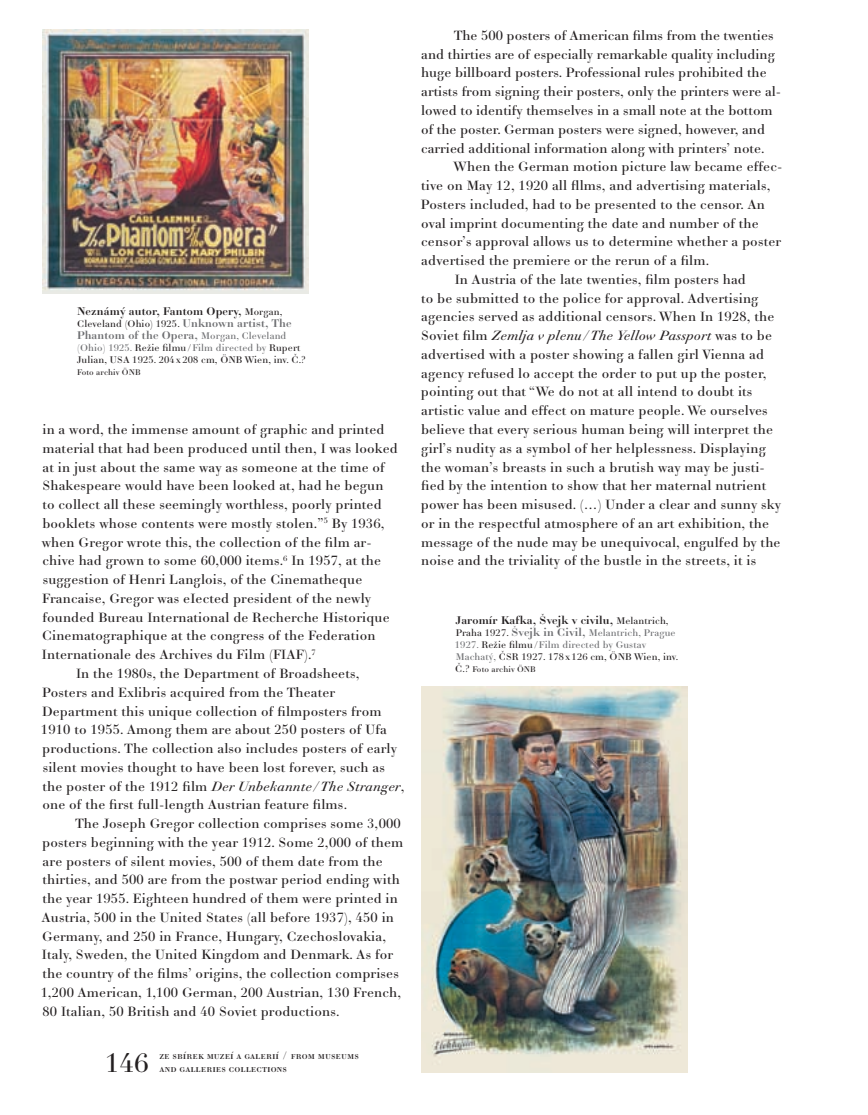
<style>
.page{position:relative;width:868px;height:1115px;background:#fff}
.page>*{position:absolute;margin:0;border:0;box-sizing:border-box;transform-origin:0 0}
.t1{font:27px "Didot Elder CE";color:#231f20}
.t2{font:13.5px/18.8px "Didot Elder CE";letter-spacing:.01em;color:#231f20}
.t3{font:italic 13.5px "Didot Elder CE";letter-spacing:.01em;color:#231f20}
.t4{font:700 11.25px "Didot Elder";letter-spacing:.01em;color:#231f20}
.t5{font:700 11.25px "Didot Elder";letter-spacing:.01em;color:#6c6d70}
.t6{font:10.5px "Didot Elder CE Book SC";color:#231f20}
.t7{font:9.75px/12px "Didot Elder CE";letter-spacing:.01em;color:#231f20}
.t8{font:8.25px "Didot Elder CE";letter-spacing:.01em;color:#231f20}
.s1{font-family:"Didot Elder CE";font-weight:400;font-size:9.75px}
.s2{font-family:"Didot Elder";font-weight:700;font-size:11.25px;color:#6c6d70}
.s3{color:#6c6d70}
.s4{font-style:normal}
.s5{font-size:9.75px}
</style>
<div class="page">
<img style="left:43px;top:30px;width:265px;height:263px">
<img style="left:421px;top:686px;width:266px;height:385px">
<p class="t4" style="left:77px;top:304px;width:207px">Neznámý autor, Fantom Opery, <span class="s1">Morgan,</span></p>
<p class="t7" style="left:77px;top:317px;width:216px">Cleveland (Ohio) 1925. <span class="s2">Unknown artist, The</span></p>
<p class="t5" style="left:77px;top:328px;width:211px">Phantom of the Opera, <span class="s1">Morgan, Cleveland</span></p>
<p class="t7" style="left:77px;top:341px;width:230px"><span class="s3">(Ohio) 1925.</span> Režie filmu/<span class="s3">Film directed by</span> Rupert<br>Julian, USA 1925. 204 x 208 cm, ÖNB Wien, inv. Č.?</p>
<p class="t8" style="left:77px;top:367px;width:65px">Foto archiv ÖNB</p>
<p class="t2" style="left:42px;top:420px;width:343px">in a word, the immense amount of graphic and printed</p>
<p class="t2" style="left:42px;top:439px;width:357px">material that had been produced until then, I was looked</p>
<p class="t2" style="left:43px;top:458px;width:344px">at in just about the same way as someone at the time of</p>
<p class="t2" style="left:42px;top:476px;width:342px">Shakespeare would have been looked at, had he begun</p>
<p class="t2" style="left:42px;top:495px;width:341px">to collect all these seemingly worthless, poorly printed</p>
<p class="t2" style="left:42px;top:514px;width:344px">booklets whose contents were mostly stolen.”<sup>5</sup> By 1936,</p>
<p class="t2" style="left:42px;top:533px;width:331px">when Gregor wrote this, the collection of the film ar-</p>
<p class="t2" style="left:42px;top:551px;width:340px">chive had grown to some 60,000 items.<sup>6</sup> In 1957, at the</p>
<p class="t2" style="left:43px;top:570px;width:321px">suggestion of Henri Langlois, of the Cinematheque</p>
<p class="t2" style="left:42px;top:589px;width:330px">Francaise, Gregor was eIected president of the newly</p>
<p class="t2" style="left:42px;top:608px;width:348px">founded Bureau International de Recherche Historique</p>
<p class="t2" style="left:42px;top:626px;width:335px">Cinematographique at the congress of the Federation</p>
<p class="t2" style="left:42px;top:645px;width:275px">Internationale des Archives du Film (FIAF).<sup>7</sup></p>
<p class="t2" style="left:76px;top:664px;width:285px">In the 1980s, the Department of Broadsheets,</p>
<p class="t2" style="left:42px;top:683px;width:295px">Posters and Exlibris acquired from the Theater</p>
<p class="t2" style="left:42px;top:701px;width:341px">Department this unique collection of filmposters from</p>
<p class="t2" style="left:41px;top:720px;width:347px">1910 to 1955. Among them are about 250 posters of Ufa</p>
<p class="t2" style="left:42px;top:739px;width:356px">productions. The collection also includes posters of early</p>
<p class="t2" style="left:43px;top:758px;width:344px">silent movies thought to have been lost forever, such as</p>
<p class="t3" style="left:42px;top:778px;width:364px"><span class="s4">the poster of the 1912 film</span> Der Unbekannte /The Stranger<span class="s4">,</span></p>
<p class="t2" style="left:42px;top:795px;width:306px">one of the first full-length Austrian feature films.</p>
<p class="t2" style="left:75px;top:814px;width:327px">The Joseph Gregor collection comprises some 3,000</p>
<p class="t2" style="left:42px;top:833px;width:362px">posters beginning with the year 1912. Some 2,000 of them</p>
<p class="t2" style="left:43px;top:851px;width:341px">are posters of silent movies, 500 of them date from the</p>
<p class="t2" style="left:42px;top:870px;width:359px">thirties, and 500 are from the postwar period ending with</p>
<p class="t2" style="left:42px;top:889px;width:357px">the year 1955. Eighteen hundred of them were printed in</p>
<p class="t2" style="left:42px;top:908px;width:354px">Austria, 500 in the United States (all before 1937), 450 in</p>
<p class="t2" style="left:42px;top:926px;width:345px">Germany, and 250 in France, Hungary, Czechoslovakia,</p>
<p class="t2" style="left:42px;top:945px;width:353px">Italy, Sweden, the United Kingdom and Denmark. As for</p>
<p class="t2" style="left:42px;top:964px;width:358px">the country of the films’ origins, the collection comprises</p>
<p class="t2" style="left:41px;top:983px;width:362px">1,200 American, 1,100 German, 200 Austrian, 130 French,</p>
<p class="t2" style="left:42px;top:1001px;width:298px">80 Italian, 50 British and 40 Soviet productions.</p>
<h1 class="t1" style="left:105px;top:1046px;width:45px">146</h1>
<p class="t6" style="left:159px;top:1048px;width:201px">ze sbírek muzeí a galerií / from museums</p>
<p class="t6" style="left:159px;top:1062px;width:129px">and galleries collections</p>
<p class="t2" style="left:421px;top:26px;width:361px;text-indent:33px">The 500 posters of American films from the twenties and thirties are of especially remarkable quality including huge billboard posters. Professional rules prohibited the artists from signing their posters, only the printers were al&shy;lowed to identify themselves in a small note at the bottom of the poster. German posters were signed, however, and carried additional information along with printers’ note.</p>
<p class="t2" style="left:453px;top:158px;width:330px">When the German motion picture law became effec-</p>
<p class="t2" style="left:421px;top:176px;width:351px">tive on May 12, 1920 all fllms, and advertising materials,</p>
<p class="t2" style="left:420px;top:195px;width:345px">Posters included, had to be presented to the censor. An</p>
<p class="t2" style="left:421px;top:214px;width:339px">oval imprint documenting the date and number of the</p>
<p class="t2" style="left:421px;top:233px;width:361px">censor’s approval allows us to determine whether a poster</p>
<p class="t2" style="left:421px;top:251px;width:289px">advertised the premiere or the rerun of a film.</p>
<p class="t2" style="left:454px;top:270px;width:293px">In Austria of the late twenties, film posters had</p>
<p class="t2" style="left:421px;top:289px;width:339px">to be submitted to the police for approval. Advertising</p>
<p class="t2" style="left:421px;top:308px;width:354px">agencies served as additional censors. When In 1928, the</p>
<p class="t3" style="left:421px;top:328px;width:352px"><span class="s4">Soviet film</span> Zemlja v plenu /The Yellow Passport <span class="s4">was to be</span></p>
<p class="t2" style="left:421px;top:345px;width:344px">advertised with a poster showing a fallen girl Vienna ad</p>
<p class="t2" style="left:421px;top:364px;width:347px">agency refused lo accept the order to put up the poster,</p>
<p class="t2" style="left:421px;top:383px;width:333px">pointing out that “We do not at all intend to doubt its</p>
<p class="t2" style="left:421px;top:401px;width:348px">artistic value and effect on mature people. We ourselves</p>
<p class="t2" style="left:421px;top:420px;width:353px">believe that every serious human being will interpret the</p>
<p class="t2" style="left:421px;top:439px;width:346px">girl’s nudity as a symbol of her helplessness. Displaying</p>
<p class="t2" style="left:421px;top:458px;width:345px">the woman’s breasts in such a brutish way may be justi-</p>
<p class="t2" style="left:421px;top:476px;width:346px">fied by the intention to show that her maternal nutrient</p>
<p class="t2" style="left:421px;top:495px;width:361px">power has been misused. (…) Under a clear and sunny sky</p>
<p class="t2" style="left:421px;top:514px;width:349px">or in the respectful atmosphere of an art exhibition, the</p>
<p class="t2" style="left:421px;top:533px;width:361px">message of the nude may be unequivocal, engulfed by the</p>
<p class="t2" style="left:421px;top:551px;width:337px">noise and the triviality of the bustle in the streets, it is</p>
<p class="t4" style="left:456px;top:613px;width:214px">Jaromír Kafka, Švejk v civilu, <span class="s1">Melantrich,</span></p>
<p class="t7" style="left:455px;top:627px;width:225px">Praha 1927. <span class="s2">Švejk in Civil,</span> <span class="s3">Melantrich, Prague<br>1927.</span> Režie filmu/<span class="s3">Film directed by Gustav<br>Machatý,</span> ČSR 1927. 178 x 126 cm, ÖNB Wien, inv.</p>
<p class="t8" style="left:455px;top:664px;width:82px"><span class="s5">Č.?</span> Foto archiv ÖNB</p>
</div>
